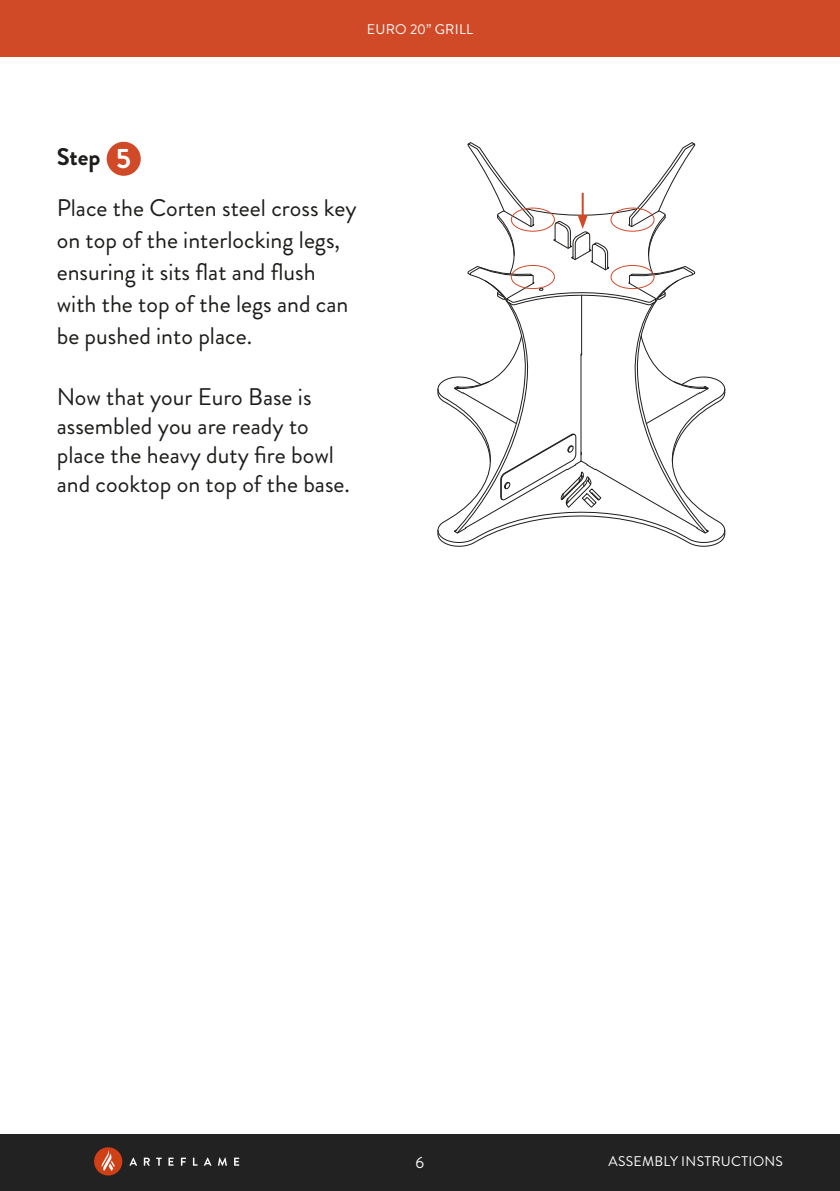
<style>
.page{position:relative;width:840px;height:1191px;background:#fff}
.page>*{position:absolute;margin:0;border:0;box-sizing:border-box;transform-origin:0 0}
.t1{font:700 28px "Brandon Grotesque";color:#fff}
.t2{font:24px/32px "Brandon Grotesque";color:#1d1d1b}
.t3{font:700 24px "Brandon Grotesque";color:#1d1d1b}
.t4{font:16px "Brandon Grotesque";color:#fff}
.t5{font:14px "Brandon Grotesque";letter-spacing:.02em;color:#fff}
</style>
<div class="page">
<div style="left:0;top:0;width:839px;height:57px;background:#d14a28"></div>
<div style="left:0;top:1134px;width:839px;height:57px;background:#222"></div>
<div style="left:107px;top:142px;width:34px;height:34px;background:#d14a28;border-radius:50%"></div>
<svg style="left:437px;top:142px;width:288px;height:404px"></svg>
<div style="left:510px;top:207px;width:44px;height:25px;border:1px solid #d14a28;border-radius:50%"></div>
<div style="left:610px;top:207px;width:44px;height:25px;border:1px solid #d14a28;border-radius:50%"></div>
<div style="left:510px;top:265px;width:44px;height:24px;border:1px solid #d14a28;border-radius:50%"></div>
<div style="left:610px;top:265px;width:44px;height:24px;border:1px solid #d14a28;border-radius:50%"></div>
<div style="left:94px;top:1147px;width:28px;height:28px;background:#d04017;border-radius:50%"></div>
<svg style="left:102px;top:1150px;width:13px;height:21px"></svg>
<svg style="left:129px;top:1157px;width:8px;height:8px"></svg>
<svg style="left:144px;top:1157px;width:6px;height:8px"></svg>
<svg style="left:156px;top:1157px;width:6px;height:8px"></svg>
<svg style="left:168px;top:1157px;width:5px;height:8px"></svg>
<svg style="left:181px;top:1157px;width:5px;height:8px"></svg>
<svg style="left:193px;top:1157px;width:4px;height:8px"></svg>
<svg style="left:204px;top:1157px;width:7px;height:8px"></svg>
<svg style="left:218px;top:1157px;width:9px;height:8px"></svg>
<svg style="left:234px;top:1157px;width:5px;height:8px"></svg>
<p class="t5" style="left:366px;top:20px;width:108px">EURO 20” GRILL</p>
<p class="t3" style="left:57px;top:140px;width:45px">Step</p>
<p class="t1" style="left:116px;top:139px;width:16px">5</p>
<p class="t2" style="left:57px;top:192px;width:301px">Place the Corten steel cross key on top of the interlocking legs, ensuring it sits flat and flush with the top of the legs and can be pushed into place.</p>
<p class="t2" style="left:57px;top:383px;width:294px;line-height:28.8px">Now that your Euro Base is assembled you are ready to place the heavy duty fire bowl and cooktop on top of the base.</p>
<p class="t4" style="left:415px;top:1151px;width:10px">6</p>
<p class="t5" style="left:608px;top:1151px;width:176px">ASSEMBLY INSTRUCTIONS</p>
</div>
